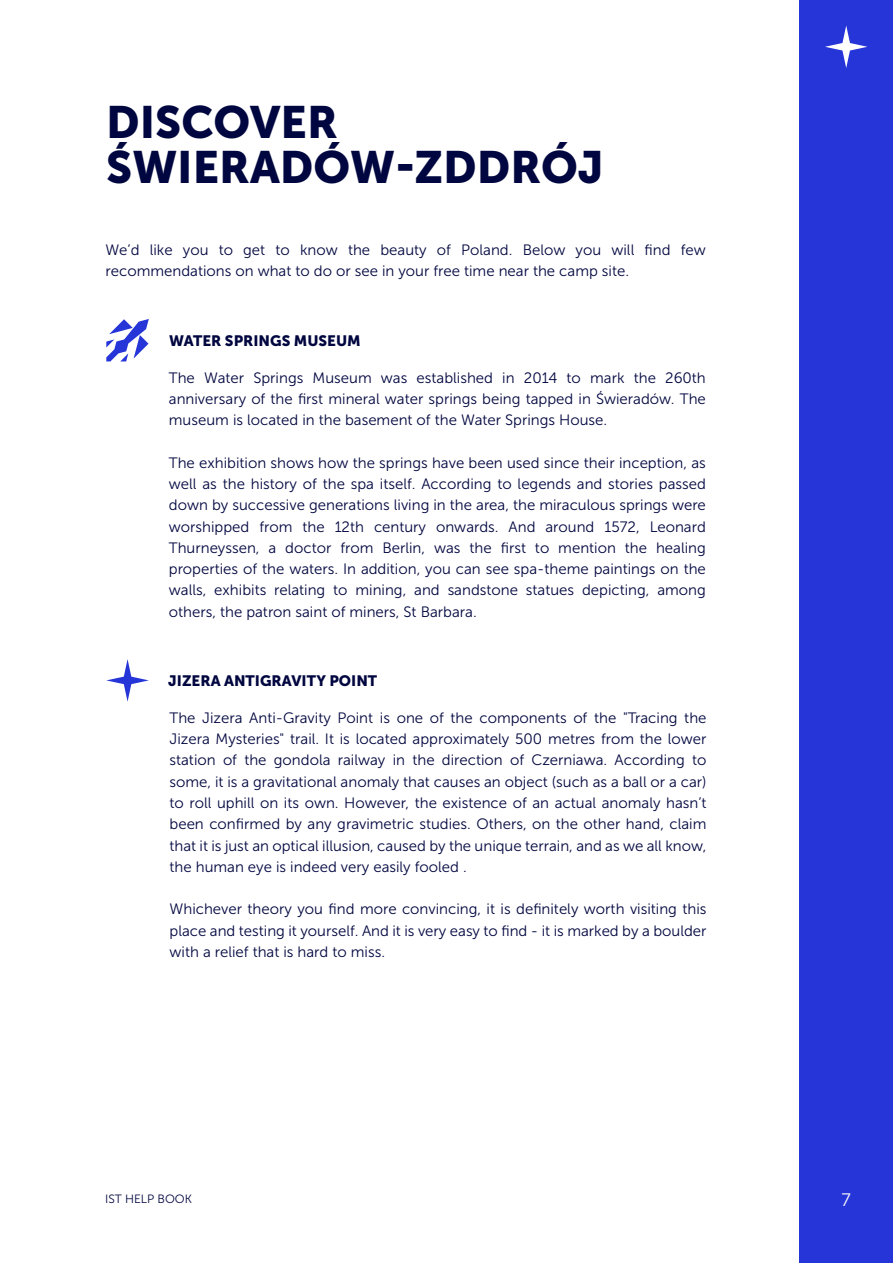
<style>
.page{position:relative;width:893px;height:1263px;background:#fff}
.page>*{position:absolute;margin:0;border:0;box-sizing:border-box;transform-origin:0 0}
.t1{font:45px "Museo Sans 900";color:#00063f}
.t2{font:18px "Museo Sans 300";color:#fff}
.t3{font:15px "Museo Sans 300";color:#00063f}
.t4{font:15px "Museo Sans 900";color:#00063f}
.t5{font:12px "Museo Sans 300";color:#00063f}
</style>
<div class="page">
<div style="left:799px;top:0;width:94px;height:1263px;background:#2635d7"></div>
<svg style="left:825px;top:26px;width:42px;height:42px"></svg>
<svg style="left:106px;top:659px;width:43px;height:43px"></svg>
<svg style="left:106px;top:319px;width:43px;height:42px"></svg>
<p class="t1" style="left:106px;top:105px;width:233px">DISCOVER</p>
<p class="t1" style="left:106px;top:150px;width:499px">ŚWIERADÓW-ZDDRÓJ</p>
<p class="t3" style="left:106px;top:244px;width:602px">We’d like you to get to know the beauty of Poland. Below you will find few</p>
<p class="t3" style="left:106px;top:265px;width:525px">recommendations on what to do or see in your free time near the camp site.</p>
<p class="t4" style="left:169px;top:334px;width:193px">WATER SPRINGS MUSEUM</p>
<p class="t3" style="left:169px;top:371px;width:538px">The Water Springs Museum was established in 2014 to mark the 260th</p>
<p class="t3" style="left:169px;top:393px;width:538px">anniversary of the first mineral water springs being tapped in Świeradów. The</p>
<p class="t3" style="left:169px;top:414px;width:440px">museum is located in the basement of the Water Springs House.</p>
<p class="t3" style="left:169px;top:456px;width:538px">The exhibition shows how the springs have been used since their inception, as</p>
<p class="t3" style="left:169px;top:478px;width:538px">well as the history of the spa itself. According to legends and stories passed</p>
<p class="t3" style="left:169px;top:499px;width:538px">down by successive generations living in the area, the miraculous springs were</p>
<p class="t3" style="left:169px;top:520px;width:538px">worshipped from the 12th century onwards. And around 1572, Leonard</p>
<p class="t3" style="left:169px;top:542px;width:538px">Thurneyssen, a doctor from Berlin, was the first to mention the healing</p>
<p class="t3" style="left:169px;top:563px;width:538px">properties of the waters. In addition, you can see spa-theme paintings on the</p>
<p class="t3" style="left:169px;top:584px;width:538px">walls, exhibits relating to mining, and sandstone statues depicting, among</p>
<p class="t3" style="left:169px;top:605px;width:309px">others, the patron saint of miners, St Barbara.</p>
<p class="t4" style="left:168px;top:674px;width:210px">JIZERA ANTIGRAVITY POINT</p>
<p class="t3" style="left:170px;top:712px;width:538px">The Jizera Anti-Gravity Point is one of the components of the "Tracing the</p>
<p class="t3" style="left:170px;top:733px;width:538px">Jizera Mysteries" trail. It is located approximately 500 metres from the lower</p>
<p class="t3" style="left:170px;top:754px;width:538px">station of the gondola railway in the direction of Czerniawa. According to</p>
<p class="t3" style="left:170px;top:775px;width:538px">some, it is a gravitational anomaly that causes an object (such as a ball or a car)</p>
<p class="t3" style="left:170px;top:797px;width:538px">to roll uphill on its own. However, the existence of an actual anomaly hasn’t</p>
<p class="t3" style="left:170px;top:818px;width:538px">been confirmed by any gravimetric studies. Others, on the other hand, claim</p>
<p class="t3" style="left:170px;top:839px;width:538px">that it is just an optical illusion, caused by the unique terrain, and as we all know,</p>
<p class="t3" style="left:170px;top:860px;width:299px">the human eye is indeed very easily fooled .</p>
<p class="t3" style="left:170px;top:903px;width:538px">Whichever theory you find more convincing, it is definitely worth visiting this</p>
<p class="t3" style="left:170px;top:924px;width:538px">place and testing it yourself. And it is very easy to find - it is marked by a boulder</p>
<p class="t3" style="left:170px;top:945px;width:217px">with a relief that is hard to miss.</p>
<p class="t5" style="left:105px;top:1194px;width:88px">IST HELP BOOK</p>
<p class="t2" style="left:841px;top:1192px;width:11px">7</p>
</div>
